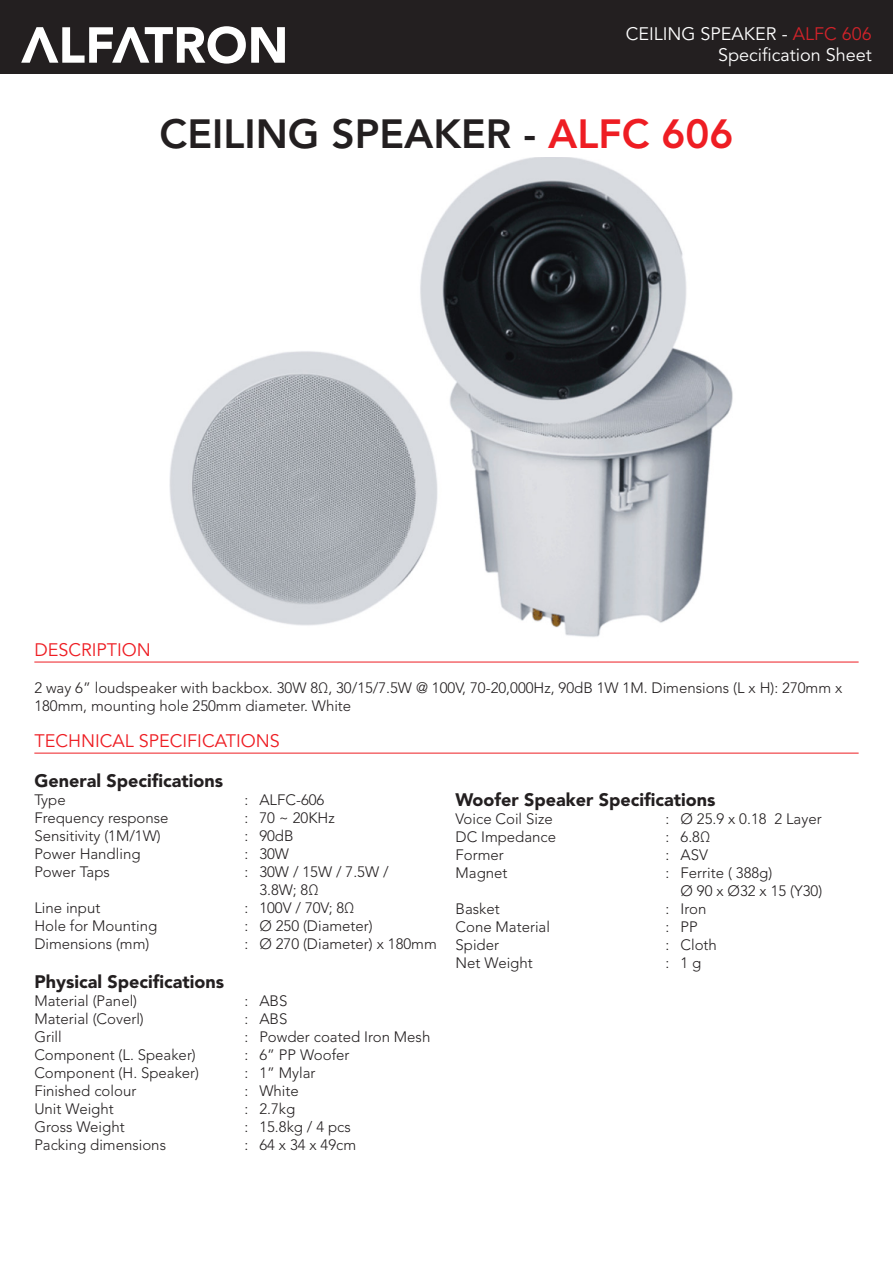
<style>
.page{position:relative;width:893px;height:1263px;background:#fff}
.page>*{position:absolute;margin:0;border:0;box-sizing:border-box;transform-origin:0 0}
.t1{font:800 40.5px "Avenir LT Std";color:#231f20}
.t2{font:900 18px "Avenir LT Std";color:#231f20}
.t3{font:18px/21.6px "Avenir LT Std";color:#fff;text-align:right}
.t4{font:18px "Avenir LT Std";color:#ee1d23}
.t5{font:300 15px/18px "Avenir LT Std";color:#231f20}
.s1{color:#d1232a}
.s2{color:#ee1d23}
</style>
<div class="page">
<div style="left:0;top:0;width:893px;height:74px;background:#231f20"></div>
<svg style="left:21px;top:26px;width:264px;height:38px"></svg>
<hr style="left:34px;top:662px;width:825px;height:1px;background:#ee1d23">
<hr style="left:34px;top:753px;width:825px;height:1px;background:#ee1d23">
<img style="left:169px;top:157px;width:564px;height:480px">
<p class="t3" style="left:626px;top:23px;width:247px">CEILING SPEAKER - <span class="s1">ALFC 606<br></span>Specification Sheet</p>
<p class="t1" style="left:160px;top:110px;width:575px">CEILING SPEAKER - <span class="s2">ALFC 606</span></p>
<p class="t4" style="left:34px;top:639px;width:118px">DESCRIPTION</p>
<p class="t5" style="left:34px;top:679px;width:809px">2 way 6” loudspeaker with backbox. 30W 8Ω, 30/15/7.5W @ 100V, 70-20,000Hz, 90dB 1W 1M. Dimensions (L x H): 270mm x<br>180mm, mounting hole 250mm diameter. White</p>
<p class="t4" style="left:34px;top:731px;width:247px">TECHNICAL SPECIFICATIONS</p>
<p class="t2" style="left:34px;top:769px;width:190px">General Specifications</p>
<p class="t5" style="left:34px;top:790px;width:33px">Type</p>
<p class="t5" style="left:244px;top:790px;width:82px">: ALFC-606</p>
<p class="t5" style="left:34px;top:808px;width:136px">Frequency response</p>
<p class="t5" style="left:244px;top:808px;width:92px">: 70 ~ 20KHz</p>
<p class="t5" style="left:34px;top:826px;width:128px">Sensitivity (1M/1W)</p>
<p class="t5" style="left:244px;top:826px;width:51px">: 90dB</p>
<p class="t5" style="left:34px;top:844px;width:108px">Power Handling</p>
<p class="t5" style="left:244px;top:844px;width:46px">: 30W</p>
<p class="t5" style="left:34px;top:862px;width:77px">Power Taps</p>
<p class="t5" style="left:244px;top:862px;width:146px">: 30W / 15W / 7.5W /</p>
<p class="t5" style="left:259px;top:880px;width:61px">3.8W; 8Ω</p>
<p class="t5" style="left:34px;top:898px;width:68px">Line input</p>
<p class="t5" style="left:244px;top:898px;width:112px">: 100V / 70V; 8Ω</p>
<p class="t5" style="left:34px;top:916px;width:124px">Hole for Mounting</p>
<p class="t5" style="left:244px;top:916px;width:130px">: Ø 250 (Diameter)</p>
<p class="t5" style="left:34px;top:934px;width:117px">Dimensions (mm)</p>
<p class="t5" style="left:244px;top:934px;width:194px">: Ø 270 (Diameter) x 180mm</p>
<p class="t2" style="left:34px;top:971px;width:191px">Physical Specifications</p>
<p class="t5" style="left:34px;top:992px;width:104px">Material (Panel)</p>
<p class="t5" style="left:244px;top:992px;width:45px">: ABS</p>
<p class="t5" style="left:34px;top:1010px;width:111px">Material (Coverl)</p>
<p class="t5" style="left:244px;top:1010px;width:45px">: ABS</p>
<p class="t5" style="left:34px;top:1028px;width:29px">Grill</p>
<p class="t5" style="left:244px;top:1028px;width:187px">: Powder coated Iron Mesh</p>
<p class="t5" style="left:34px;top:1046px;width:163px">Component (L. Speaker)</p>
<p class="t5" style="left:244px;top:1046px;width:107px">: 6” PP Woofer</p>
<p class="t5" style="left:34px;top:1064px;width:166px">Component (H. Speaker)</p>
<p class="t5" style="left:244px;top:1064px;width:73px">: 1” Mylar</p>
<p class="t5" style="left:34px;top:1082px;width:103px">Finished colour</p>
<p class="t5" style="left:244px;top:1082px;width:56px">: White</p>
<p class="t5" style="left:34px;top:1100px;width:81px">Unit Weight</p>
<p class="t5" style="left:244px;top:1100px;width:52px">: 2.7kg</p>
<p class="t5" style="left:34px;top:1118px;width:92px">Gross Weight</p>
<p class="t5" style="left:244px;top:1118px;width:108px">: 15.8kg / 4 pcs</p>
<p class="t5" style="left:34px;top:1136px;width:133px">Packing dimensions</p>
<p class="t5" style="left:244px;top:1136px;width:113px">: 64 x 34 x 49cm</p>
<p class="t2" style="left:456px;top:789px;width:261px">Woofer Speaker Specifications</p>
<p class="t5" style="left:456px;top:810px;width:99px">Voice Coil Size</p>
<p class="t5" style="left:666px;top:810px;width:158px">: Ø 25.9 x 0.18 2 Layer</p>
<p class="t5" style="left:456px;top:828px;width:102px">DC Impedance</p>
<p class="t5" style="left:666px;top:828px;width:46px">: 6.8Ω</p>
<p class="t5" style="left:456px;top:846px;width:50px">Former</p>
<p class="t5" style="left:666px;top:846px;width:44px">: ASV</p>
<p class="t5" style="left:456px;top:864px;width:53px">Magnet</p>
<p class="t5" style="left:666px;top:864px;width:108px">: Ferrite ( 388g)</p>
<p class="t5" style="left:681px;top:882px;width:143px">Ø 90 x Ø32 x 15 (Y30)</p>
<p class="t5" style="left:456px;top:900px;width:46px">Basket</p>
<p class="t5" style="left:666px;top:900px;width:42px">: Iron</p>
<p class="t5" style="left:456px;top:918px;width:96px">Cone Material</p>
<p class="t5" style="left:666px;top:918px;width:34px">: PP</p>
<p class="t5" style="left:456px;top:936px;width:45px">Spider</p>
<p class="t5" style="left:666px;top:936px;width:53px">: Cloth</p>
<p class="t5" style="left:456px;top:954px;width:79px">Net Weight</p>
<p class="t5" style="left:666px;top:954px;width:37px">: 1 g</p>
</div>
